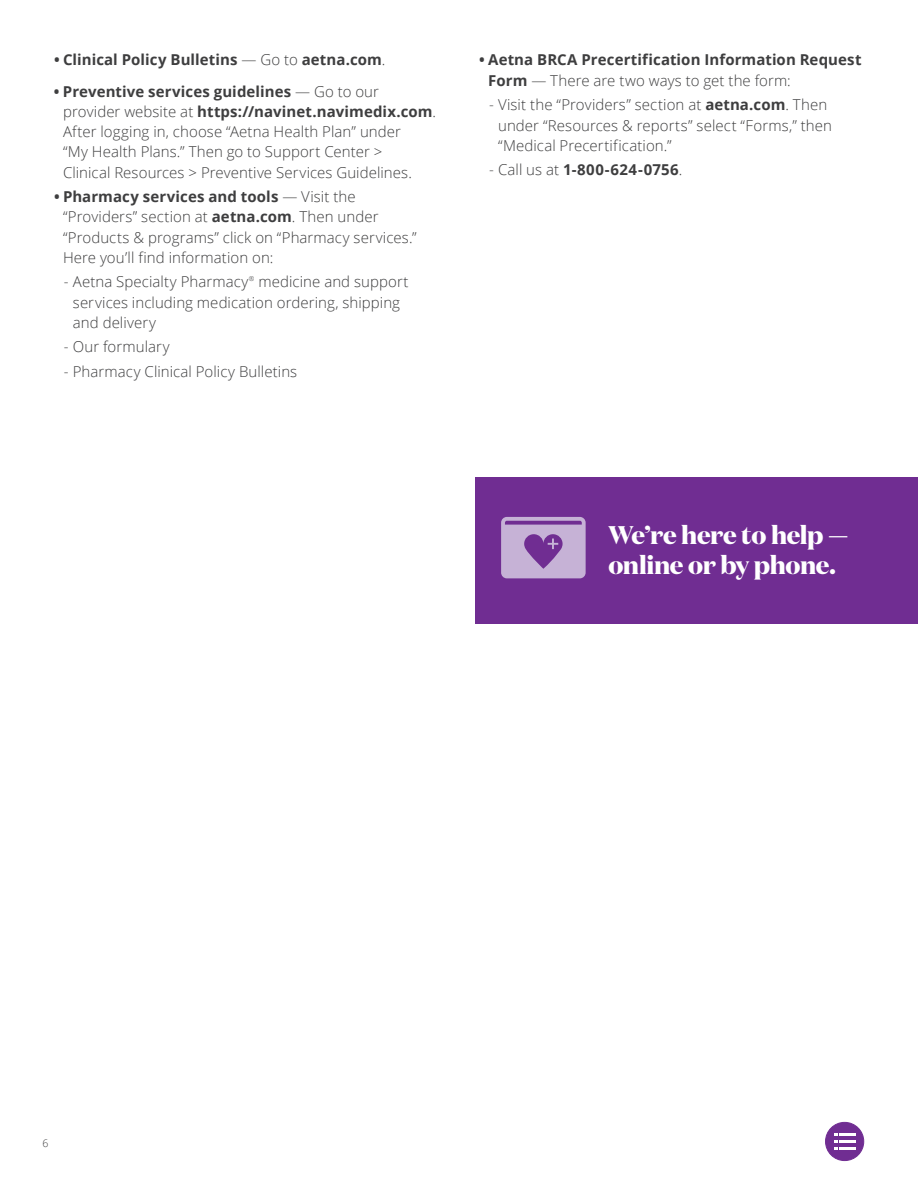
<style>
.page{position:relative;width:918px;height:1188px;background:#fff}
.page>*{position:absolute;margin:0;border:0;box-sizing:border-box;transform-origin:0 0}
.t1{font:700 25.5px/30px "Domaine Display";letter-spacing:-.02em;color:#fff}
.t2{font:300 15px/20.2px "Open Sans";letter-spacing:.005em;color:#3e3e3f}
.t3{font:700 15px/20.2px "Open Sans";letter-spacing:.005em;color:#3e3e3f}
.t4{font:700 15px "Open Sans";letter-spacing:.025em;color:#3e3e3f}
.t5{font:300 10.5px "Open Sans";color:#3e3e3f}
.t6{font:300 6.75px "Open Sans";color:#3e3e3f}
.s1{font-weight:300}
.s2{font-weight:700}
</style>
<div class="page">
<div style="left:475px;top:477px;width:443px;height:147px;background:#702d92"></div>
<div style="left:826px;top:1122px;width:38px;height:39px;background:#702d92;border-radius:50%"></div>
<div style="left:825px;top:1122px;width:39px;height:39px;border:1px solid #702d92;border-radius:50%"></div>
<svg style="left:834px;top:1134px;width:21px;height:15px"></svg>
<svg style="left:501px;top:517px;width:85px;height:61px"></svg>
<p class="t3" style="left:54px;top:50px;width:333px">• Clinical Policy Bulletins <span class="s1">— Go to</span> aetna.com<span class="s1">.</span></p>
<p class="t2" style="left:63px;top:81px;width:375px;text-indent:-9px"><span class="s2">• Preventive services guidelines</span> — Go to our provider website at <span class="s2">https://navinet.navimedix.com</span>.<br>After logging in, choose “Aetna Health Plan” under<br>“My Health Plans.” Then go to Support Center &gt;<br>Clinical Resources &gt; Preventive Services Guidelines.</p>
<p class="t2" style="left:63px;top:186px;width:355px;text-indent:-9px"><span class="s2">• Pharmacy services and tools</span> — Visit the “Providers” section at <span class="s2">aetna.com</span>. Then under “Products &amp; programs” click on “Pharmacy services.” Here you’ll find information on:</p>
<p class="t2" style="left:64px;top:271px;width:186px">- Aetna Specialty Pharmacy</p>
<p class="t6" style="left:249px;top:274px;width:7px">®</p>
<p class="t2" style="left:73px;top:271px;width:337px;text-indent:186px">medicine and support services including medication ordering, shipping and delivery</p>
<p class="t2" style="left:64px;top:337px;width:107px">- Our formulary</p>
<p class="t2" style="left:64px;top:361px;width:235px">- Pharmacy Clinical Policy Bulletins</p>
<p class="t3" style="left:488px;top:50px;width:375px;text-indent:-9px">• Aetna BRCA Precertification Information Request<br>Form <span class="s1">— There are two ways to get the form:</span></p>
<p class="t2" style="left:498px;top:94px;width:335px;text-indent:-9px">- Visit the “Providers” section at <span class="s2">aetna.com</span>. Then under “Resources &amp; reports” select “Forms,” then “Medical Precertification.”</p>
<p class="t4" style="left:489px;top:159px;width:195px"><span class="s1">- Call us at</span> 1-800-624-0756<span class="s1">.</span></p>
<p class="t1" style="left:608px;top:520px;width:241px">We’re here to help — online or by phone.</p>
<p class="t5" style="left:43px;top:1136px;width:7px">6</p>
</div>
